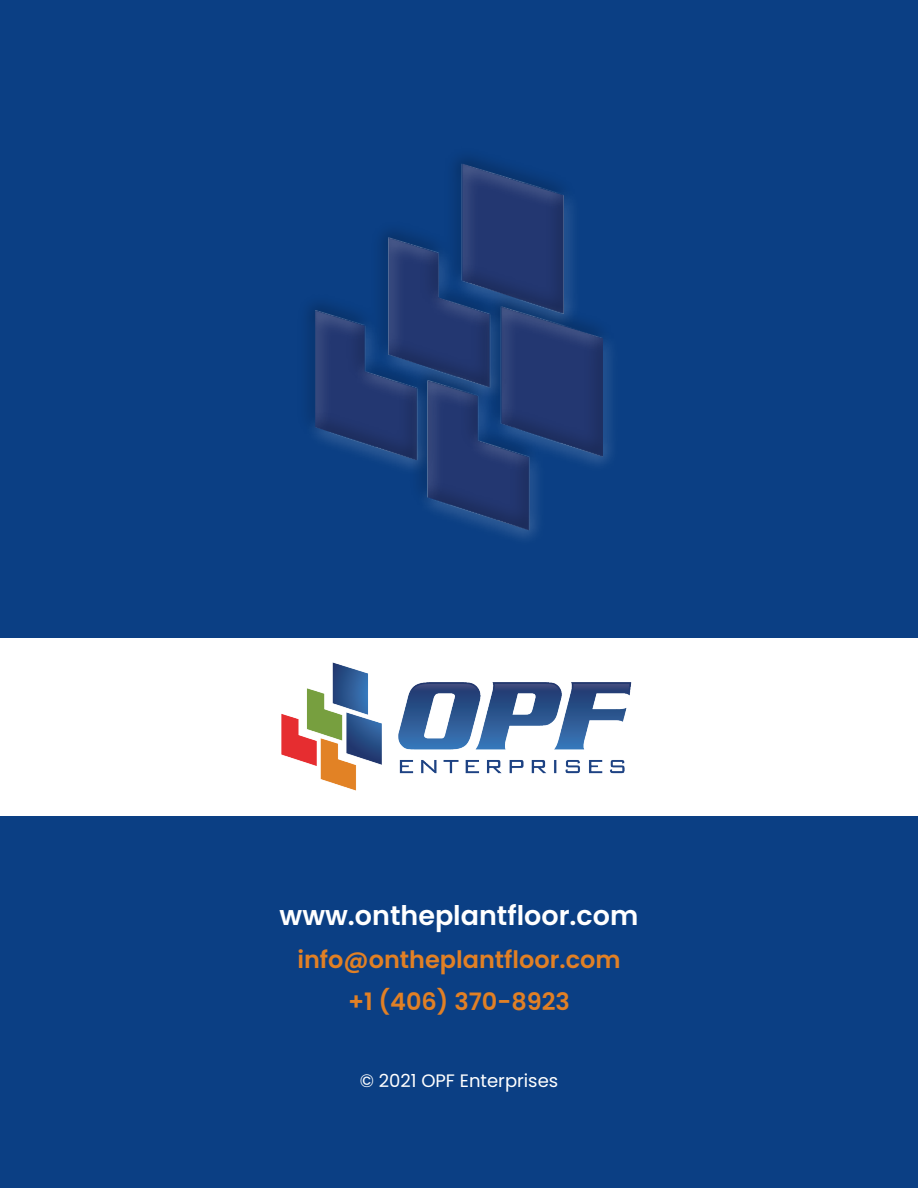
<style>
.page{position:relative;width:918px;height:1188px;background:#0b3f84}
.page>*{position:absolute;margin:0;border:0;box-sizing:border-box;transform-origin:0 0}
.t1{font:600 27px "Poppins";color:#fff}
.t2{font:600 24px "Poppins";color:#e18025}
.t3{font:18px "Poppins";color:#fff}
</style>
<div class="page">
<div style="left:297px;top:146px;width:317px;height:361px;background:#fff;opacity:.75"></div>
<div style="left:303px;top:185px;width:319px;height:363px;background:#231f20;opacity:.75"></div>
<div style="left:0;top:639px;width:918px;height:177px;background:#fff"></div>
<img style="left:281px;top:662px;width:351px;height:129px">
<p class="t1" style="left:280px;top:900px;width:360px">www.ontheplantfloor.com</p>
<p class="t2" style="left:297px;top:945px;width:325px">info@ontheplantfloor.com</p>
<p class="t2" style="left:348px;top:988px;width:223px">+1 (406) 370-8923</p>
<p class="t3" style="left:360px;top:1071px;width:200px">© 2021 OPF Enterprises</p>
</div>
